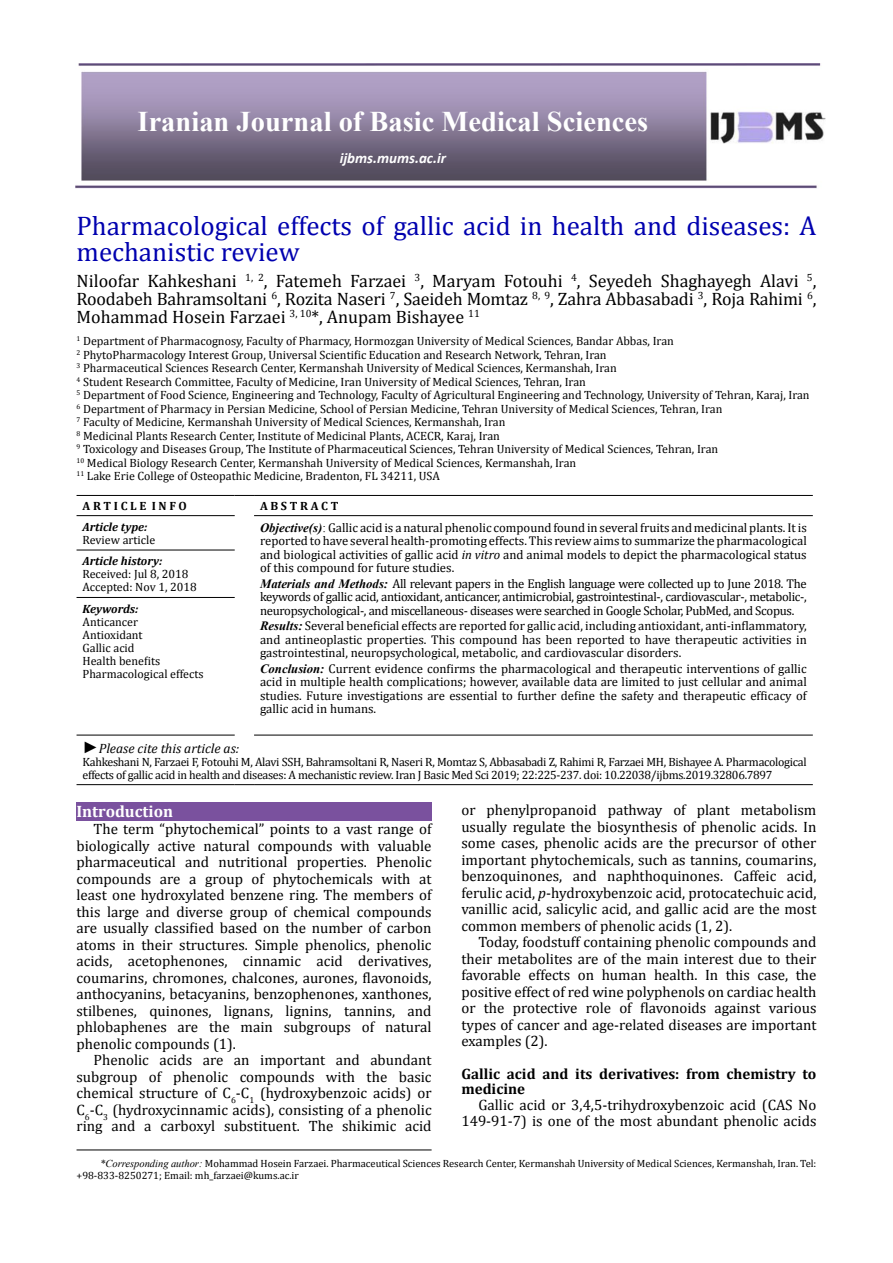
<style>
.page{position:relative;width:893px;height:1263px;background:#fff}
.page>*{position:absolute;margin:0;border:0;box-sizing:border-box;transform-origin:0 0}
.t1{font:700 28.5px "Times New Roman";color:#fff}
.t2{font:27px/26.4px "Cambria";color:#0000af}
.t3{font:18px/17.5px "Cambria";color:#000;text-align:justify}
.t4{font:700 16.5px "Cambria";color:#fff}
.t5{font:15px/16.5px "Cambria";color:#000;text-align:justify}
.t6{font:700 15px/15.8px "Cambria";color:#000}
.t7{font:italic 700 15px "Calibri";color:#fff}
.t8{font:italic 13.5px "Cambria";color:#000}
.t9{font:12.75px/13.5px "Cambria";color:#000;text-align:justify}
.t10{font:12px/13.5px "Cambria";color:#000}
.t11{font:12px/13px "Cambria Math";letter-spacing:-.025em;color:#000}
.t12{font:12px/13px "Cambria Math";color:#000}
.t13{font:italic 700 12px "Cambria";color:#000}
.t14{font:700 12px "Cambria";color:#000}
.t15{font:10.5px/12.6px "Cambria";color:#000}
.s1{font-family:"Times New Roman";font-weight:700;font-style:italic}
.s2{font-family:"Times New Roman"}
.s3{font-style:italic}
.s4{font-family:"Times New Roman";font-size:16.5px}
.s5{font-family:"Times New Roman";font-style:italic}
</style>
<div class="page">
<hr style="left:77px;top:1150px;width:355px;height:1px;background:#000">
<img style="left:75px;top:64px;width:750px;height:125px">
<hr style="left:77px;top:495px;width:158px;height:1px;background:#000">
<svg style="left:235px;top:495px;width:19px;height:1px"></svg>
<hr style="left:254px;top:495px;width:559px;height:1px;background:#000">
<hr style="left:77px;top:515px;width:158px;height:1px;background:#000">
<hr style="left:77px;top:550px;width:158px;height:1px;background:#000">
<hr style="left:254px;top:515px;width:559px;height:1px;background:#000">
<hr style="left:77px;top:597px;width:158px;height:1px;background:#000">
<hr style="left:77px;top:784px;width:158px;height:1px;background:#000">
<svg style="left:235px;top:784px;width:19px;height:1px"></svg>
<hr style="left:254px;top:784px;width:559px;height:1px;background:#000">
<hr style="left:77px;top:735px;width:158px;height:1px;background:#000">
<hr style="left:254px;top:735px;width:559px;height:1px;background:#000">
<div style="left:77px;top:802px;width:355px;height:19px;background:#7a519e"></div>
<h1 class="t1" style="left:138px;top:102px;width:512px">Iranian Journal of Basic Medical Sciences</h1>
<p class="t7" style="left:340px;top:149px;width:108px">ijbms.mums.ac.ir</p>
<h2 class="t2" style="left:77px;top:212px;width:741px">Pharmacological effects of gallic acid in health and diseases: A mechanistic review</h2>
<p class="t3" style="left:77px;top:272px;width:741px">Niloofar Kahkeshani <sup>1,</sup> <sup>2</sup>, Fatemeh Farzaei <sup>3</sup>, Maryam Fotouhi <sup>4</sup>, Seyedeh Shaghayegh Alavi <sup>5</sup>, Roodabeh Bahramsoltani <sup>6</sup>, Rozita Naseri <sup>7</sup>, Saeideh Momtaz <sup>8,</sup> <sup>9</sup>, Zahra Abbasabadi <sup>3</sup>, Roja Rahimi <sup>6</sup>, Mohammad Hosein Farzaei <sup>3,</sup> <sup>10</sup>*, Anupam Bishayee <sup>11</sup></p>
<p class="t10" style="left:77px;top:334px;width:735px"><sup>1</sup> Department of Pharmacognosy, Faculty of Pharmacy, Hormozgan University of Medical Sciences, Bandar Abbas, Iran<br><sup>2</sup> PhytoPharmacology Interest Group, Universal Scientific Education and Research Network, Tehran, Iran<br><sup>3</sup> Pharmaceutical Sciences Research Center, Kermanshah University of Medical Sciences, Kermanshah, Iran<br><sup>4</sup> Student Research Committee, Faculty of Medicine, Iran University of Medical Sciences, Tehran, Iran<br><sup>5</sup> Department of Food Science, Engineering and Technology, Faculty of Agricultural Engineering and Technology, University of Tehran, Karaj, Iran <sup>6</sup> Department of Pharmacy in Persian Medicine, School of Persian Medicine, Tehran University of Medical Sciences, Tehran, Iran<br><sup>7</sup> Faculty of Medicine, Kermanshah University of Medical Sciences, Kermanshah, Iran<br><sup>8</sup> Medicinal Plants Research Center, Institute of Medicinal Plants, ACECR, Karaj, Iran<br><sup>9</sup> Toxicology and Diseases Group, The Institute of Pharmaceutical Sciences, Tehran University of Medical Sciences, Tehran, Iran<br><sup>10</sup> Medical Biology Research Center, Kermanshah University of Medical Sciences, Kermanshah, Iran<br><sup>11</sup> Lake Erie College of Osteopathic Medicine, Bradenton, FL 34211, USA</p>
<p class="t14" style="left:83px;top:497px;width:106px">A R T I C L E I N F O</p>
<p class="t14" style="left:260px;top:497px;width:80px">A B S T R A C T</p>
<p class="t13" style="left:83px;top:518px;width:66px">Article type:</p>
<p class="t12" style="left:83px;top:533px;width:74px">Review article</p>
<p class="t9" style="left:260px;top:520px;width:548px"><span class="s1">Objective(s)</span><span class="s2">:</span> Gallic acid is a natural phenolic compound found in several fruits and medicinal plants. It is reported to have several health-promoting effects. This review aims to summarize the pharmacological and biological activities of gallic acid <span class="s3">in vitro</span> and animal models to depict the pharmacological status of this compound for future studies.</p>
<p class="t9" style="left:260px;top:576px;width:548px"><span class="s1">Materials and Methods:</span> All relevant papers in the English language were collected up to June 2018. The keywords of gallic acid, antioxidant, anticancer, antimicrobial, gastrointestinal-, cardiovascular-, metabolic-, neuropsychological-, and miscellaneous- diseases were searched in Google Scholar, PubMed, and Scopus.</p>
<p class="t9" style="left:260px;top:619px;width:548px"><span class="s1">Results:</span> Several beneficial effects are reported for gallic acid, including antioxidant, anti-inflammatory, and antineoplastic properties. This compound has been reported to have therapeutic activities in gastrointestinal, neuropsychological, metabolic, and cardiovascular disorders.</p>
<p class="t9" style="left:260px;top:662px;width:548px"><span class="s1">Conclusion:</span> Current evidence confirms the pharmacological and therapeutic interventions of gallic acid in multiple health complications; however, available data are limited to just cellular and animal studies. Future investigations are essential to further define the safety and therapeutic efficacy of gallic acid in humans.</p>
<p class="t13" style="left:83px;top:553px;width:81px">Article history:</p>
<p class="t12" style="left:83px;top:568px;width:116px">Received: Jul 8, 2018<br>Accepted: Nov 1, 2018</p>
<p class="t13" style="left:83px;top:600px;width:57px">Keywords:</p>
<p class="t10" style="left:83px;top:615px;width:123px;line-height:13px">Anticancer<br>Antioxidant<br>Gallic acid<br>Health benefits<br>Pharmacological effects</p>
<p class="t8" style="left:83px;top:738px;width:158px"><span class="s4">►</span>Please cite this article as:</p>
<p class="t11" style="left:83px;top:755px;width:726px">Kahkeshani N, Farzaei F, Fotouhi M, Alavi SSH, Bahramsoltani R, Naseri R, Momtaz S, Abbasabadi Z, Rahimi R, Farzaei MH, Bishayee A. Pharmacological effects of gallic acid in health and diseases: A mechanistic review. Iran J Basic Med Sci 2019; 22:225-237. doi: 10.22038/ijbms.2019.32806.7897</p>
<p class="t4" style="left:77px;top:799px;width:98px">Introduction</p>
<p class="t5" style="left:77px;top:821px;width:357px;text-indent:17px">The term “phytochemical” points to a vast range of biologically active natural compounds with valuable pharmaceutical and nutritional properties. Phenolic compounds are a group of phytochemicals with at least one hydroxylated benzene ring. The members of this large and diverse group of chemical compounds are usually classified based on the number of carbon atoms in their structures. Simple phenolics, phenolic acids, acetophenones, cinnamic acid derivatives, coumarins, chromones, chalcones, aurones, flavonoids, anthocyanins, betacyanins, benzophenones, xanthones, stilbenes, quinones, lignans, lignins, tannins, and phlobaphenes are the main subgroups of natural phenolic compounds (1).</p>
<p class="t5" style="left:77px;top:1052px;width:357px;text-indent:17px">Phenolic acids are an important and abundant subgroup of phenolic compounds with the basic chemical structure of C<sub>6</sub>-C<sub>1</sub> (hydroxybenzoic acids) or C<sub>6</sub>-C<sub>3</sub> (hydroxycinnamic acids), consisting of a phenolic ring and a carboxyl substituent. The shikimic acid</p>
<p class="t5" style="left:461px;top:802px;width:357px">or phenylpropanoid pathway of plant metabolism usually regulate the biosynthesis of phenolic acids. In some cases, phenolic acids are the precursor of other important phytochemicals, such as tannins, coumarins, benzoquinones, and naphthoquinones. Caffeic acid, ferulic acid, <span class="s3">p</span>-hydroxybenzoic acid, protocatechuic acid, vanillic acid, salicylic acid, and gallic acid are the most common members of phenolic acids (1, 2).</p>
<p class="t5" style="left:461px;top:934px;width:357px;text-indent:17px">Today, foodstuff containing phenolic compounds and their metabolites are of the main interest due to their favorable effects on human health. In this case, the positive effect of red wine polyphenols on cardiac health or the protective role of flavonoids against various types of cancer and age-related diseases are important examples (2).</p>
<p class="t6" style="left:461px;top:1065px;width:357px">Gallic acid and its derivatives: from chemistry to medicine</p>
<p class="t5" style="left:461px;top:1097px;width:357px;line-height:15.8px;text-align:right">Gallic acid or 3,4,5-trihydroxybenzoic acid (CAS No<br>149-91-7) is one of the most abundant phenolic acids</p>
<p class="t15" style="left:77px;top:1157px;width:741px;text-indent:24px"><span class="s5">*Corresponding author:</span> Mohammad Hosein Farzaei. Pharmaceutical Sciences Research Center, Kermanshah University of Medical Sciences, Kermanshah, Iran. Tel: +98-833-8250271; Email: mh_farzaei@kums.ac.ir</p>
</div>
